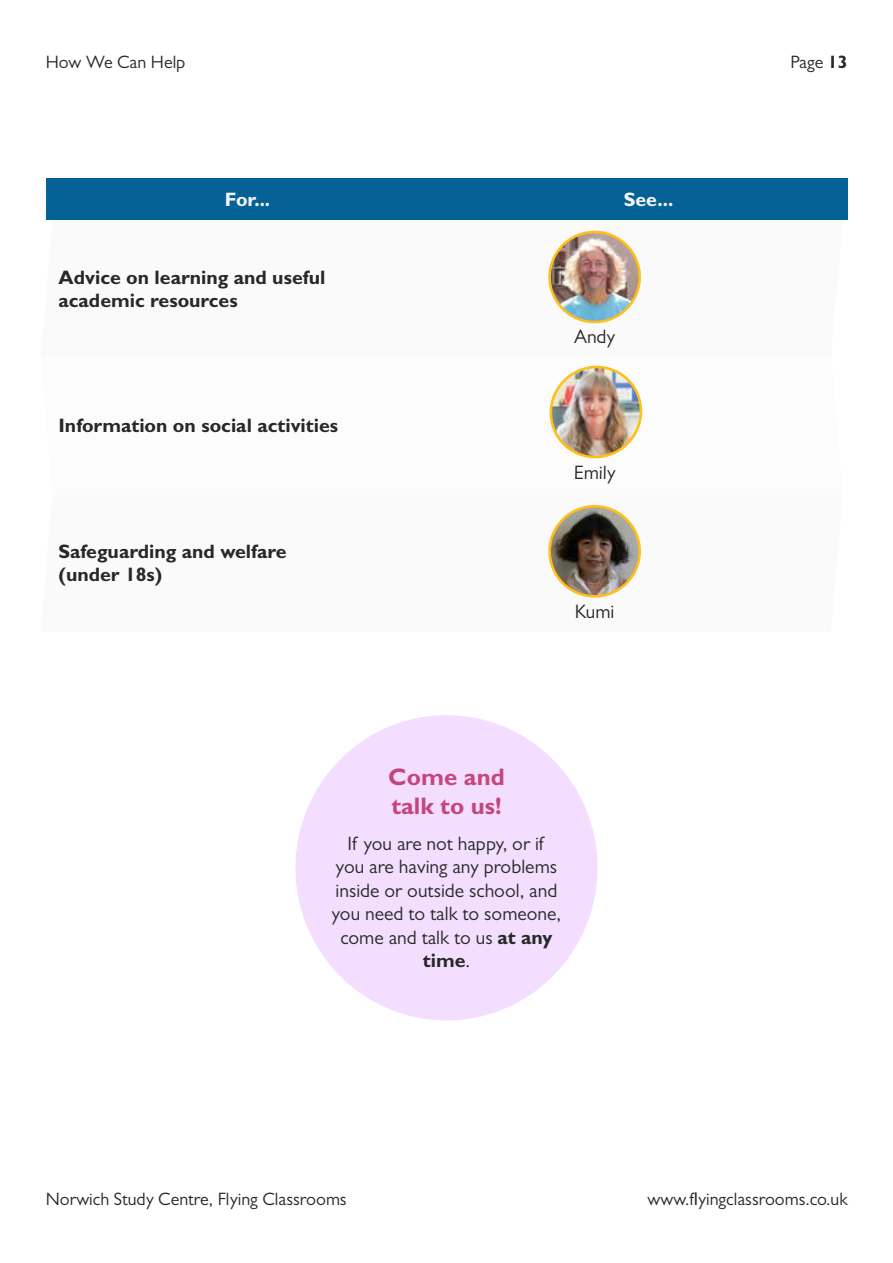
<style>
.page{position:relative;width:893px;height:1263px;background:#fff}
.page>*{position:absolute;margin:0;border:0;box-sizing:border-box;transform-origin:0 0}
.t1{font:700 24px/28.8px "Gill Sans Std";color:#c4467d}
.t2{font:19.5px/23.4px "Gill Sans";color:#282827;text-align:center}
.t3{font:700 19.5px/23.4px "Gill Sans Std";color:#282827}
.t4{font:700 19.5px "Gill Sans Std";color:#f6f6f6}
.t5{font:18px "Gill Sans";color:#282827}
.s1{font-family:"Gill Sans Std";font-weight:700}
.s2{font-family:"Gill Sans";font-weight:400}
</style>
<div class="page">
<div style="left:45px;top:179px;width:802px;height:41px;background:#056296"></div>
<img style="left:550px;top:232px;width:90px;height:90px;border-radius:45px">
<div style="left:548px;top:231px;width:93px;height:92px;border:3px solid #ffbf1a;border-radius:50%"></div>
<img style="left:550px;top:506px;width:90px;height:90px;border-radius:45px">
<div style="left:548px;top:505px;width:93px;height:93px;border:3px solid #ffbf1a;border-radius:50%"></div>
<div style="left:295px;top:715px;width:302px;height:305px;background:#f3ddff;border-radius:50%"></div>
<img style="left:550px;top:367px;width:91px;height:90px;border-radius:45px">
<div style="left:549px;top:366px;width:94px;height:92px;border:3px solid #ffbf1a;border-radius:50%"></div>
<p class="t5" style="left:46px;top:52px;width:141px">How We Can Help</p>
<p class="t5" style="left:790px;top:52px;width:59px">Page <span class="s1">13</span></p>
<p class="t4" style="left:225px;top:188px;width:47px">For...</p>
<p class="t4" style="left:624px;top:188px;width:51px">See...</p>
<p class="t3" style="left:58px;top:265px;width:268px">Advice on learning and useful academic resources</p>
<p class="t3" style="left:58px;top:414px;width:281px">Information on social activities</p>
<p class="t3" style="left:58px;top:539px;width:230px">Safeguarding and welfare (under 18s)</p>
<p class="t2" style="left:574px;top:325px;width:43px">Andy</p>
<p class="t2" style="left:574px;top:460px;width:43px">Emily</p>
<p class="t2" style="left:575px;top:599px;width:41px">Kumi</p>
<p class="t1" style="left:388px;top:762px;width:118px">Come and talk to us!</p>
<p class="t2" style="left:332px;top:832px;width:231px">If you are not happy, or if you are having any problems inside or outside school, and you need to talk to someone, come and talk to us <span class="s1">at any</span></p>
<p class="t3" style="left:423px;top:949px;width:49px">time<span class="s2">.</span></p>
<p class="t5" style="left:46px;top:1189px;width:302px">Norwich Study Centre, Flying Classrooms</p>
<p class="t5" style="left:647px;top:1189px;width:202px">www.flyingclassrooms.co.uk</p>
</div>
